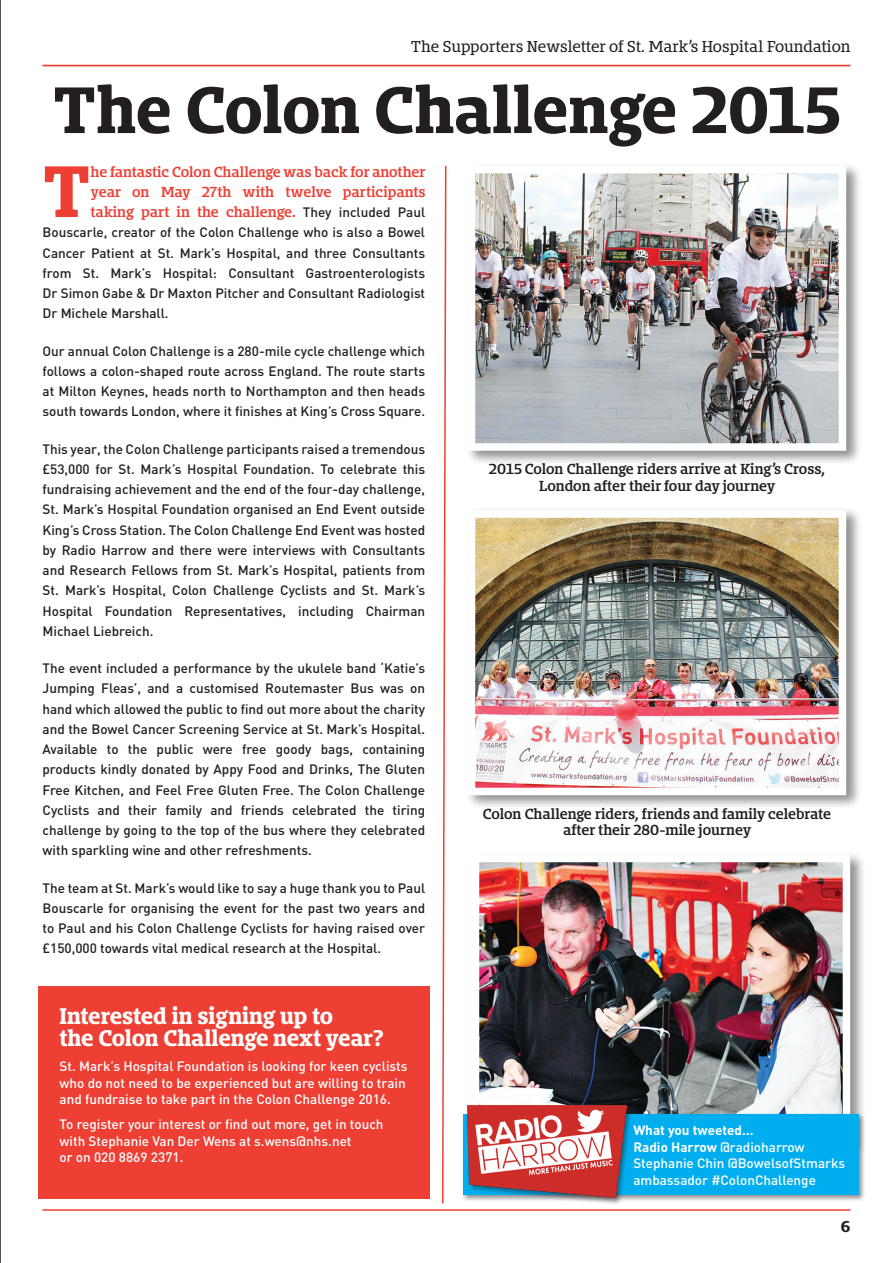
<style>
.page{position:relative;width:893px;height:1263px;background:#fff}
.page>*{position:absolute;margin:0;border:0;box-sizing:border-box;transform-origin:0 0}
.t1{font:700 67.5px "Bommer Slab";color:#ee3f34}
.t2{font:700 60.75px "Bommer Slab";letter-spacing:-.01em;color:#231f20}
.t3{font:700 21px/22.5px "Bommer Slab";letter-spacing:-.01em;color:#fff}
.t4{font:14.7px "Bommer Slab";letter-spacing:-.01em;color:#231f20}
.t5{font:700 14.7px "Bommer Slab";color:#231f20}
.t6{font:500 13.5px/20.2px "DIN";color:#231f20;text-align:justify}
.t7{font:500 13.5px/16.5px "DIN";color:#fff}
.t8{font:600 13.5px/16.5px "Bommer Slab";letter-spacing:-.005em;color:#231f20;text-align:center}
.t9{font:600 13.5px "Bommer Slab";letter-spacing:-.005em;color:#ee3f34}
.s1{font-family:"DIN";font-weight:500;color:#231f20}
.s2{font-weight:700}
</style>
<div class="page">
<hr style="left:43px;top:1209px;width:807px;height:2px;background:#ee3f34">
<hr style="left:43px;top:65px;width:807px;height:1px;background:#ee3f34">
<hr style="left:0;top:0;width:1px;height:1263px;background:#231f20">
<div style="left:38px;top:986px;width:391px;height:212px;background:#ee3f34"></div>
<div style="left:465px;top:162px;width:396px;height:303px;background:#231f20;opacity:.5"></div>
<img style="left:465px;top:162px;width:385px;height:292px">
<div style="left:465px;top:506px;width:396px;height:303px;background:#231f20;opacity:.5"></div>
<img style="left:465px;top:506px;width:385px;height:293px">
<div style="left:469px;top:851px;width:396px;height:307px;background:#231f20;opacity:.5"></div>
<img style="left:469px;top:851px;width:385px;height:261px">
<div style="left:462px;top:1112px;width:404px;height:91px;background:#231f20;opacity:.5"></div>
<div style="left:463px;top:1114px;width:396px;height:81px;background:#00aeef"></div>
<div style="left:466px;top:1104px;width:168px;height:101px;background:#231f20;opacity:.5"></div>
<img style="left:467px;top:1106px;width:159px;height:92px">
<svg style="left:577px;top:1110px;width:27px;height:22px"></svg>
<svg style="left:442px;top:165px;width:5px;height:1039px"></svg>
<p class="t4" style="left:411px;top:36px;width:441px">The Supporters Newsletter of St. Mark’s Hospital Foundation</p>
<p class="t2" style="left:53px;top:65px;width:790px">The Colon Challenge 2015</p>
<p class="t1" style="left:43px;top:141px;width:50px">T</p>
<p class="t9" style="left:91px;top:161px;width:337px">he fantastic Colon Challenge was back for another</p>
<p class="t9" style="left:91px;top:182px;width:337px">year on May 27th with twelve participants</p>
<p class="t9" style="left:91px;top:202px;width:336px">taking part in the challenge. <span class="s1">They included Paul</span></p>
<p class="t6" style="left:43px;top:222px;width:384px">Bouscarle, creator of the Colon Challenge who is also a Bowel</p>
<p class="t6" style="left:43px;top:242px;width:384px">Cancer Patient at St. Mark’s Hospital, and three Consultants</p>
<p class="t6" style="left:43px;top:262px;width:384px">from St. Mark’s Hospital: Consultant Gastroenterologists</p>
<p class="t6" style="left:43px;top:283px;width:384px">Dr Simon Gabe &amp; Dr Maxton Pitcher and Consultant Radiologist</p>
<p class="t6" style="left:43px;top:303px;width:128px">Dr Michele Marshall.</p>
<p class="t6" style="left:43px;top:340px;width:384px">Our annual Colon Challenge is a 280-mile cycle challenge which follows a colon-shaped route across England. The route starts at Milton Keynes, heads north to Northampton and then heads south towards London, where it finishes at King’s Cross Square.</p>
<p class="t6" style="left:43px;top:438px;width:384px">This year, the Colon Challenge participants raised a tremendous £53,000 for St. Mark’s Hospital Foundation. To celebrate this fundraising achievement and the end of the four-day challenge, St. Mark’s Hospital Foundation organised an End Event outside King’s Cross Station. The Colon Challenge End Event was hosted by Radio Harrow and there were interviews with Consultants and Research Fellows from St. Mark’s Hospital, patients from St. Mark’s Hospital, Colon Challenge Cyclists and St. Mark’s Hospital Foundation Representatives, including Chairman Michael Liebreich.</p>
<p class="t6" style="left:43px;top:658px;width:384px">The event included a performance by the ukulele band ‘Katie’s Jumping Fleas’, and a customised Routemaster Bus was on hand which allowed the public to find out more about the charity and the Bowel Cancer Screening Service at St. Mark’s Hospital.<br>Available to the public were free goody bags, containing products kindly donated by Appy Food and Drinks, The Gluten Free Kitchen, and Feel Free Gluten Free. The Colon Challenge Cyclists and their family and friends celebrated the tiring challenge by going to the top of the bus where they celebrated with sparkling wine and other refreshments.</p>
<p class="t6" style="left:43px;top:877px;width:384px">The team at St. Mark’s would like to say a huge thank you to Paul Bouscarle for organising the event for the past two years and to Paul and his Colon Challenge Cyclists for having raised over £150,000 towards vital medical research at the Hospital.</p>
<p class="t3" style="left:60px;top:1004px;width:326px">Interested in signing up to<br>the Colon Challenge next year?</p>
<p class="t7" style="left:60px;top:1057px;width:349px">St. Mark’s Hospital Foundation is looking for keen cyclists who do not need to be experienced but are willing to train and fundraise to take part in the Colon Challenge 2016.</p>
<p class="t7" style="left:60px;top:1115px;width:326px">To register your interest or find out more, get in touch with Stephanie Van Der Wens at s.wens@nhs.net<br>or on 020 8869 2371.</p>
<p class="t8" style="left:489px;top:461px;width:338px">2015 Colon Challenge riders arrive at King’s Cross,<br>London after their four day journey</p>
<p class="t8" style="left:483px;top:805px;width:350px">Colon Challenge riders, friends and family celebrate after their 280-mile journey</p>
<p class="t7" style="left:633px;top:1122px;width:213px"><span class="s2">What you tweeted…<br>Radio Harrow</span> @radioharrow<br>Stephanie Chin @BowelsofStmarks ambassador #ColonChallenge</p>
<p class="t5" style="left:841px;top:1215px;width:11px">6</p>
</div>
